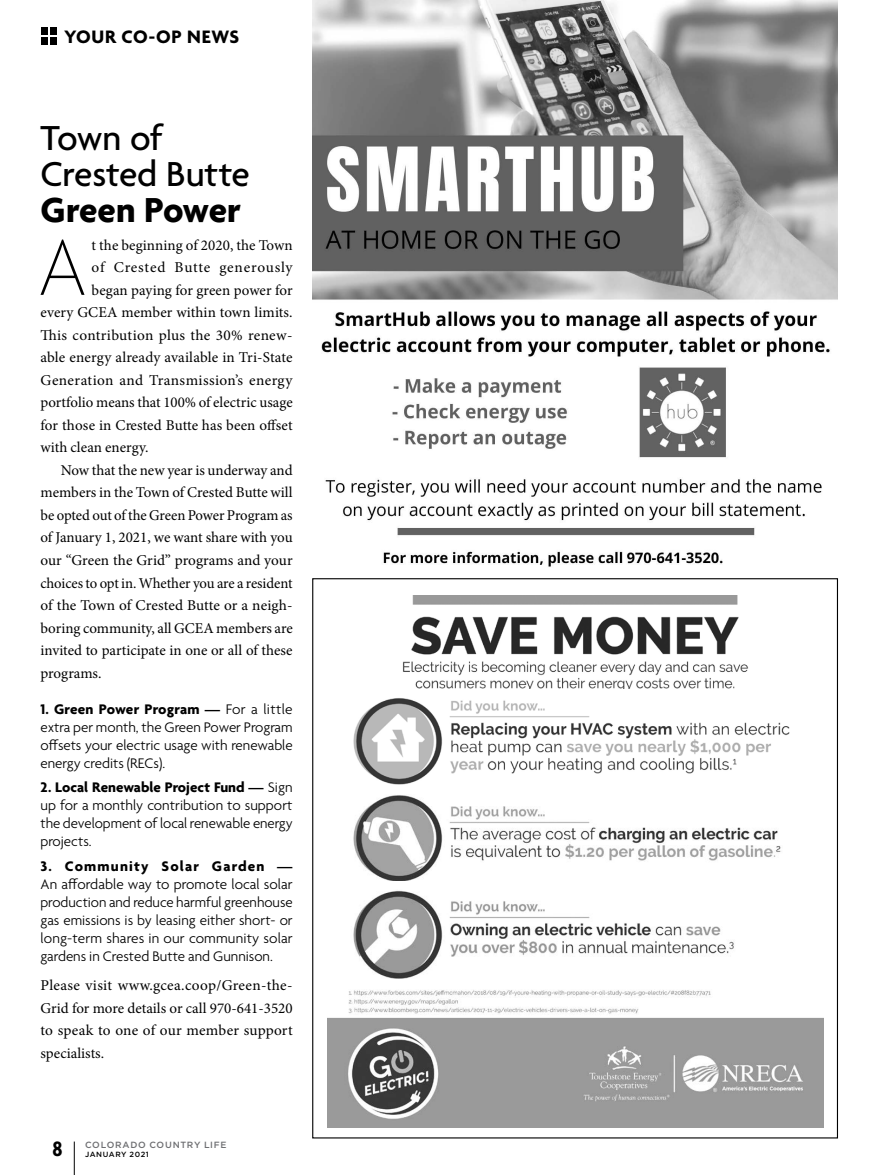
<style>
.page{position:relative;width:878px;height:1175px;background:#fff}
.page>*{position:absolute;margin:0;border:0;box-sizing:border-box;transform-origin:0 0}
.t1{font:100 85.5px "Agenda";color:#000}
.t2{font:500 37.5px/36px "Agenda";letter-spacing:-.01em;color:#000}
.t3{font:700 37.5px "Agenda";letter-spacing:-.005em;color:#000}
.t4{font:700 condensed 22.5px "Agenda";color:#000}
.t5{font:700 19.5px "Agenda";letter-spacing:.03em;color:#000}
.t6{font:15px/22.5px "Minion Pro";color:#000;text-align:justify}
.t7{font:300 15px/18px "Agenda";color:#000;text-align:justify}
.t8{font:15px "Minion Pro";letter-spacing:.025em;color:#000}
.t9{font:15px "Minion Pro";letter-spacing:.02em;color:#000}
.t10{font:15px "Minion Pro";letter-spacing:.045em;color:#000}
.t11{font:700 15px "Agenda";letter-spacing:.08em;color:#000}
.t12{font:500 9px "Gotham HTF";letter-spacing:.075em;color:#6d6e71}
.t13{font:500 7.5px "Gotham HTF";letter-spacing:.075em;color:#000}
.s1{font-weight:700}
</style>
<div class="page">
<img style="left:403px;top:595px;width:346px;height:93px">
<img style="left:313px;top:0;width:524px;height:567px">
<img style="left:353px;top:698px;width:437px;height:87px">
<img style="left:353px;top:795px;width:428px;height:85px">
<img style="left:353px;top:890px;width:381px;height:88px">
<img style="left:327px;top:990px;width:496px;height:137px">
<hr style="left:74px;top:1141px;width:1px;height:33px;background:#000">
<div style="left:50px;top:37px;width:7px;height:7px;background:#000"></div>
<div style="left:50px;top:28px;width:7px;height:7px;background:#000"></div>
<div style="left:41px;top:37px;width:7px;height:7px;background:#000"></div>
<div style="left:41px;top:28px;width:7px;height:7px;background:#000"></div>
<h3 class="t5" style="left:64px;top:26px;width:176px">YOUR CO-OP NEWS</h3>
<h2 class="t2" style="left:40px;top:122px;width:211px">Town of<br>Crested Butte</h2>
<h2 class="t3" style="left:40px;top:189px;width:202px">Green Power</h2>
<h1 class="t1" style="left:38px;top:221px;width:51px">A</h1>
<p class="t6" style="left:92px;top:234px;width:202px">t the beginning of 2020, the Town</p>
<p class="t10" style="left:92px;top:257px;width:202px">of Crested Butte generously</p>
<p class="t6" style="left:92px;top:279px;width:202px">began paying for green power for</p>
<p class="t6" style="left:40px;top:301px;width:254px">every GCEA member within town limits.</p>
<p class="t9" style="left:40px;top:325px;width:254px">This contribution plus the 30% renew-</p>
<p class="t6" style="left:40px;top:346px;width:253px">able energy already available in Tri-State</p>
<p class="t8" style="left:40px;top:370px;width:253px">Generation and Transmission’s energy</p>
<p class="t6" style="left:40px;top:391px;width:254px">portfolio means that 100% of electric usage</p>
<p class="t6" style="left:40px;top:414px;width:254px">for those in Crested Butte has been offset</p>
<p class="t6" style="left:40px;top:436px;width:109px">with clean energy.</p>
<p class="t6" style="left:61px;top:459px;width:233px">Now that the new year is underway and</p>
<p class="t6" style="left:40px;top:481px;width:253px">members in the Town of Crested Butte will</p>
<p class="t6" style="left:40px;top:504px;width:253px">be opted out of the Green Power Program as</p>
<p class="t6" style="left:40px;top:526px;width:253px">of January 1, 2021, we want share with you</p>
<p class="t6" style="left:40px;top:549px;width:253px">our “Green the Grid” programs and your</p>
<p class="t6" style="left:40px;top:571px;width:253px">choices to opt in. Whether you are a resident</p>
<p class="t6" style="left:40px;top:594px;width:254px">of the Town of Crested Butte or a neigh-</p>
<p class="t6" style="left:40px;top:616px;width:254px">boring community, all GCEA members are</p>
<p class="t6" style="left:40px;top:639px;width:253px">invited to participate in one or all of these</p>
<p class="t6" style="left:40px;top:661px;width:62px">programs.</p>
<p class="t7" style="left:40px;top:700px;width:254px"><span class="s1">1. Green Power Program —</span> For a little extra per month, the Green Power Program offsets your electric usage with renewable energy credits (RECs).</p>
<p class="t7" style="left:40px;top:779px;width:254px"><span class="s1">2. Local Renewable Project Fund —</span> Sign up for a monthly contribution to support the development of local renewable energy projects.</p>
<p class="t11" style="left:40px;top:858px;width:253px">3. Community Solar Garden —</p>
<p class="t7" style="left:40px;top:876px;width:254px">An affordable way to promote local solar production and reduce harmful greenhouse gas emissions is by leasing either short- or long-term shares in our community solar gardens in Crested Butte and Gunnison.</p>
<p class="t6" style="left:40px;top:974px;width:254px">Please visit www.gcea.coop/Green-the-Grid for more details or call 970-641-3520 to speak to one of our member support specialists.</p>
<h3 class="t4" style="left:52px;top:1136px;width:12px">8</h3>
<p class="t12" style="left:85px;top:1140px;width:143px">COLORADO COUNTRY LIFE</p>
<p class="t13" style="left:85px;top:1150px;width:65px">JANUARY 2021</p>
</div>
